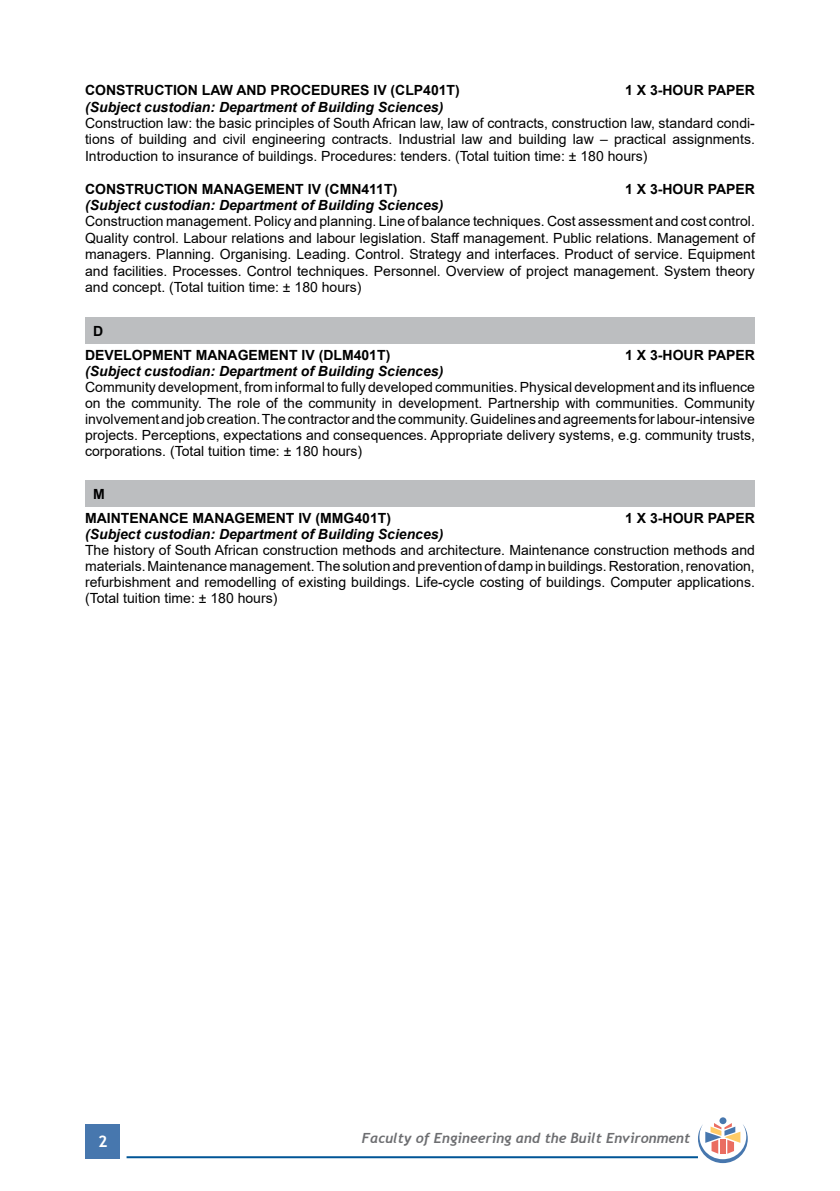
<style>
.page{position:relative;width:840px;height:1191px;background:#fff}
.page>*{position:absolute;margin:0;border:0;box-sizing:border-box;transform-origin:0 0}
.t1{font:700 16px "Trebuchet MS";color:#fff}
.t2{font:14px/16px "Arial";color:#000;text-align:justify}
.t3{font:700 14px/24px "Arial";color:#000}
.t4{font:italic 700 14px "Arial";color:#000}
.t5{font:italic 700 14px "Trebuchet";color:#6d6e71}
</style>
<div class="page">
<div style="left:86px;top:1124px;width:34px;height:34px;background:#4777ae"></div>
<hr style="left:126px;top:1156px;width:571px;height:2px;background:#005596">
<div style="left:719px;top:1117px;width:7px;height:7px;background:#4777ae;border-radius:50%"></div>
<svg style="left:697px;top:1123px;width:50px;height:40px"></svg>
<div style="left:85px;top:317px;width:669px;height:26px;background:#bcbec0"></div>
<div style="left:85px;top:480px;width:669px;height:26px;background:#bcbec0"></div>
<p class="t3" style="left:85px;top:78px;width:376px">CONSTRUCTION LAW AND PROCEDURES IV (CLP401T)</p>
<p class="t3" style="left:624px;top:78px;width:131px">1 X 3-HOUR PAPER</p>
<p class="t4" style="left:85px;top:97px;width:359px">(Subject custodian: Department of Building Sciences)</p>
<p class="t2" style="left:85px;top:115px;width:671px">Construction law: the basic principles of South African law, law of contracts, construction law, standard condi&shy;tions of building and civil engineering contracts. Industrial law and building law – practical assignments.<br>Introduction to insurance of buildings. Procedures: tenders. (Total tuition time: ± 180 hours)</p>
<p class="t3" style="left:85px;top:177px;width:313px">CONSTRUCTION MANAGEMENT IV (CMN411T)</p>
<p class="t3" style="left:624px;top:177px;width:131px">1 X 3-HOUR PAPER</p>
<p class="t4" style="left:85px;top:196px;width:359px">(Subject custodian: Department of Building Sciences)</p>
<p class="t2" style="left:85px;top:213px;width:671px">Construction management. Policy and planning. Line of balance techniques. Cost assessment and cost control.<br>Quality control. Labour relations and labour legislation. Staff management. Public relations. Management of managers. Planning. Organising. Leading. Control. Strategy and interfaces. Product of service. Equipment and facilities. Processes. Control techniques. Personnel. Overview of project management. System theory and concept. (Total tuition time: ± 180 hours)</p>
<p class="t3" style="left:85px;top:319px;width:306px;text-indent:8px">D<br>DEVELOPMENT MANAGEMENT IV (DLM401T)</p>
<p class="t3" style="left:624px;top:343px;width:131px">1 X 3-HOUR PAPER</p>
<p class="t4" style="left:85px;top:361px;width:359px">(Subject custodian: Department of Building Sciences)</p>
<p class="t2" style="left:85px;top:378px;width:671px">Community development, from informal to fully developed communities. Physical development and its influence on the community. The role of the community in development. Partnership with communities. Community involvement and job creation. The contractor and the community. Guidelines and agreements for labour-intensive projects. Perceptions, expectations and consequences. Appropriate delivery systems, e.g. community trusts, corporations. (Total tuition time: ± 180 hours)</p>
<p class="t3" style="left:85px;top:482px;width:307px;text-indent:8px">M<br>MAINTENANCE MANAGEMENT IV (MMG401T)</p>
<p class="t3" style="left:624px;top:506px;width:131px">1 X 3-HOUR PAPER</p>
<p class="t4" style="left:85px;top:524px;width:359px">(Subject custodian: Department of Building Sciences)</p>
<p class="t2" style="left:85px;top:541px;width:671px">The history of South African construction methods and architecture. Maintenance construction methods and materials. Maintenance management. The solution and prevention of damp in buildings. Restoration, renovation, refurbishment and remodelling of existing buildings. Life-cycle costing of buildings. Computer applications. (Total tuition time: ± 180 hours)</p>
<p class="t1" style="left:98px;top:1131px;width:11px">2</p>
<p class="t5" style="left:362px;top:1129px;width:329px">Faculty of Engineering and the Built Environment</p>
</div>
